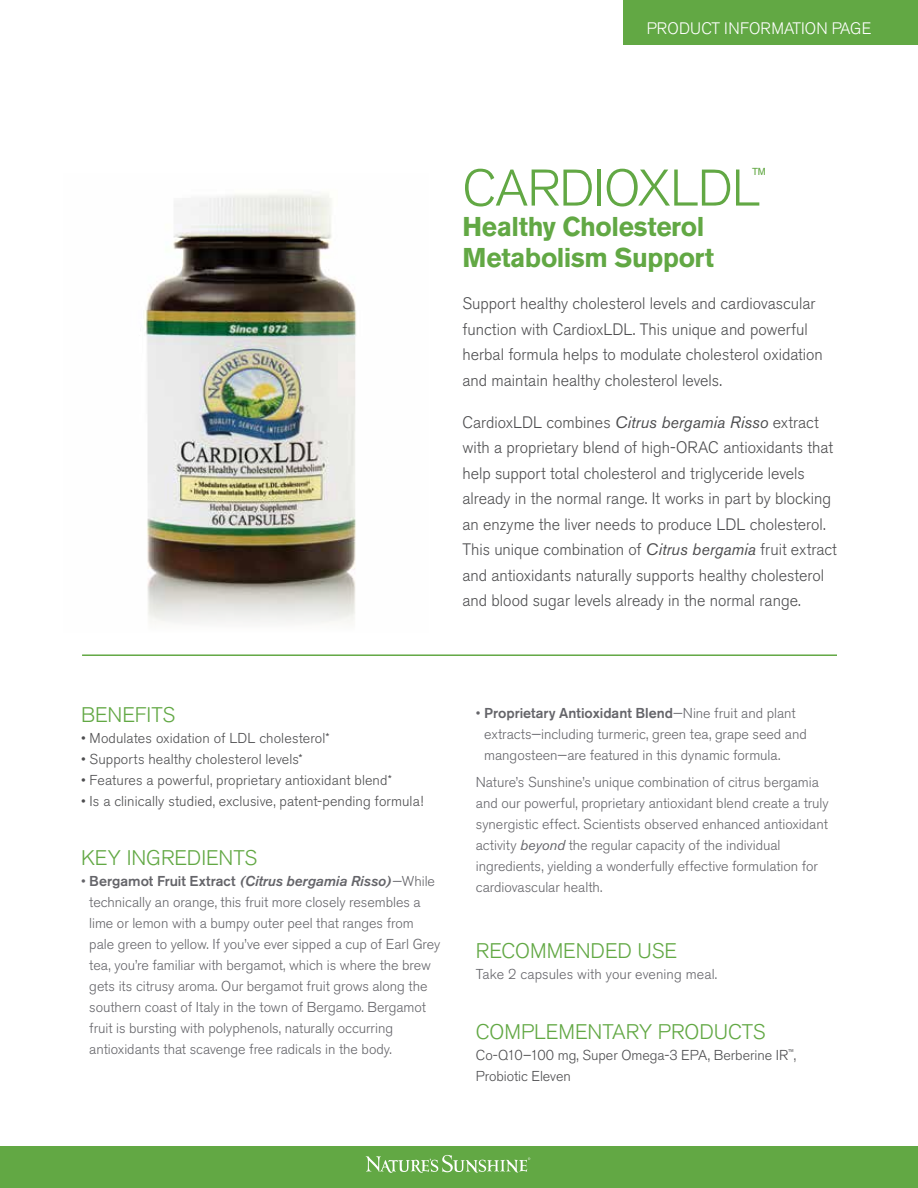
<style>
.page{position:relative;width:918px;height:1188px;background:#fff}
.page>*{position:absolute;margin:0;border:0;box-sizing:border-box;transform-origin:0 0}
.t1{font:300 51px "Akzidenz Grotesk BE";letter-spacing:-.02em;color:#62a844}
.t2{font:700 27px/31.5px "Akzidenz Grotesk BE";letter-spacing:-.015em;color:#62a844}
.t3{font:300 21.45px "Akzidenz Grotesk BE";color:#62a844}
.t4{font:300 21px "Akzidenz Grotesk BE";letter-spacing:-.005em;color:#62a844}
.t5{font:300 16.5px/25.5px "Akzidenz Grotesk BE";color:#4d4d4f}
.t6{font:300 16.5px "Akzidenz Grotesk BE";letter-spacing:.01em;color:#fff}
.t7{font:300 14.25px/21px "Akzidenz Grotesk BE";letter-spacing:-.005em;color:#65656a}
.t8{font:300 14.25px/21px "Akzidenz Grotesk BE";letter-spacing:.005em;color:#4d4d4f}
.s1{font-weight:400;font-style:italic}
.s2{font-weight:500}
.s3{font-weight:500;font-style:italic}
</style>
<div class="page">
<div style="left:0;top:1146px;width:918px;height:42px;background:#62a844"></div>
<svg style="left:366px;top:1155px;width:164px;height:18px"></svg>
<img style="left:144px;top:194px;width:212px;height:429px">
<div style="left:623px;top:0;width:295px;height:44px;background:#62a844"></div>
<hr style="left:82px;top:654px;width:755px;height:2px;background:#62a844">
<p class="t6" style="left:647px;top:19px;width:226px">PRODUCT INFORMATION PAGE</p>
<h3 class="t3" style="left:752px;top:163px;width:16px">™</h3>
<h1 class="t1" style="left:462px;top:159px;width:300px">CARDIOXLDL</h1>
<h2 class="t2" style="left:462px;top:211px;width:253px">Healthy Cholesterol<br>Metabolism Support</h2>
<p class="t5" style="left:462px;top:291px;width:362px">Support healthy cholesterol levels and cardiovascular function with CardioxLDL. This unique and powerful herbal formula helps to modulate cholesterol oxidation and maintain healthy cholesterol levels.</p>
<p class="t5" style="left:462px;top:409px;width:376px">CardioxLDL combines <span class="s1">Citrus bergamia Risso</span> extract with a proprietary blend of high-ORAC antioxidants that help support total cholesterol and triglyceride levels already in the normal range. It works in part by blocking an enzyme the liver needs to produce LDL cholesterol.<br>This unique combination of <span class="s1">Citrus bergamia</span> fruit extract and antioxidants naturally supports healthy cholesterol and blood sugar levels already in the normal range.</p>
<h3 class="t4" style="left:81px;top:703px;width:96px">BENEFITS</h3>
<p class="t8" style="left:81px;top:728px;width:250px">• Modulates oxidation of LDL cholesterol*</p>
<p class="t8" style="left:81px;top:749px;width:223px">• Supports healthy cholesterol levels*</p>
<p class="t8" style="left:81px;top:770px;width:312px">• Features a powerful, proprietary antioxidant blend*</p>
<p class="t8" style="left:81px;top:791px;width:344px">• Is a clinically studied, exclusive, patent-pending formula!</p>
<h3 class="t4" style="left:81px;top:846px;width:178px">KEY INGREDIENTS</h3>
<p class="t7" style="left:89px;top:871px;width:353px;text-indent:-8px">• <span class="s2">Bergamot Fruit Extract</span> <span class="s3">(Citrus bergamia Risso)</span>—While technically an orange, this fruit more closely resembles a lime or lemon with a bumpy outer peel that ranges from pale green to yellow. If you’ve ever sipped a cup of Earl Grey tea, you’re familiar with bergamot, which is where the brew gets its citrusy aroma. Our bergamot fruit grows along the southern coast of Italy in the town of Bergamo. Bergamot fruit is bursting with polyphenols, naturally occurring antioxidants that scavenge free radicals in the body.</p>
<p class="t7" style="left:484px;top:703px;width:324px;text-indent:-8px">• <span class="s2">Proprietary Antioxidant Blend</span>—Nine fruit and plant extracts—including turmeric, green tea, grape seed and mangosteen—are featured in this dynamic formula.</p>
<p class="t7" style="left:476px;top:772px;width:354px">Nature’s Sunshine’s unique combination of citrus bergamia and our powerful, proprietary antioxidant blend create a truly synergistic effect. Scientists observed enhanced antioxidant activity <span class="s1">beyond</span> the regular capacity of the individual ingredients, yielding a wonderfully effective formulation for cardiovascular health.</p>
<h3 class="t4" style="left:476px;top:939px;width:203px">RECOMMENDED USE</h3>
<p class="t7" style="left:476px;top:964px;width:243px">Take 2 capsules with your evening meal.</p>
<h3 class="t4" style="left:476px;top:1020px;width:291px">COMPLEMENTARY PRODUCTS</h3>
<p class="t8" style="left:476px;top:1044px;width:322px">Co-Q10–100 mg, Super Omega-3 EPA, Berberine IR<sup>™</sup>,<br>Probiotic Eleven</p>
</div>
